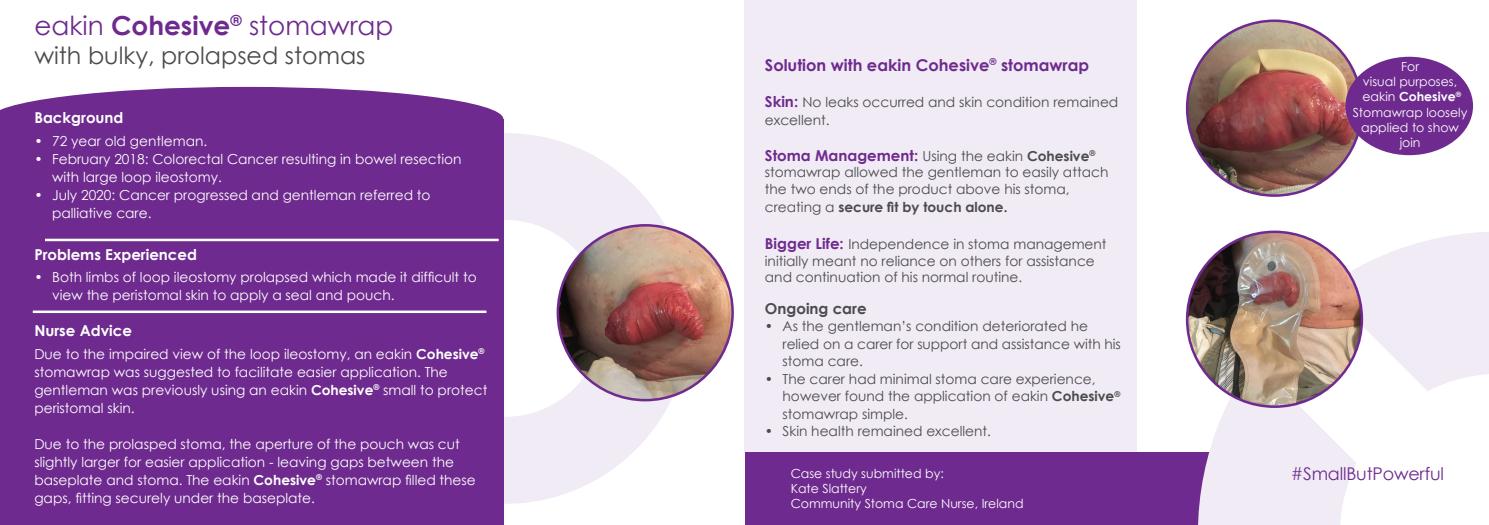
<style>
.page{position:relative;width:1489px;height:525px;background:#fff}
.page>*{position:absolute;margin:0;border:0;box-sizing:border-box;transform-origin:0 0}
.t1{font:26.25px "Century Gothic";color:#6e2a8e}
.t2{font:23.75px "Century Gothic";color:#4b4b4d}
.t3{font:17.5px "Century Gothic";letter-spacing:-.01em;color:#6e2a8e}
.t4{font:700 16.25px "Century Gothic";color:#6e2a8e}
.t5{font:700 15px "Century Gothic";color:#fff}
.t6{font:700 15px "Century Gothic";color:#6e2a8e}
.t7{font:700 15px "Century Gothic";color:#4b4b4d}
.t8{font:13.75px/18px "Century Gothic";color:#fff}
.t9{font:13.75px/17.5px "Century Gothic";color:#4b4b4d}
.t10{font:700 13.75px "Century Gothic";color:#4b4b4d}
.t11{font:12.5px/15px "Century Gothic";color:#fff;text-align:center}
.s1{font-weight:700}
.s2{font-weight:700;font-size:15px;color:#6e2a8e}
.s3{font-weight:400;font-size:13.75px;color:#4b4b4d}
.s4{font-size:13.75px;color:#4b4b4d}
.s5{font-weight:400}
</style>
<div class="page">
<div style="left:744px;top:0;width:392px;height:452px;background:#f0ebf4"></div>
<div style="left:745px;top:452px;width:495px;height:72px;background:#6e2a8e"></div>
<svg style="left:1197px;top:232px;width:291px;height:292px;fill:#f0ebf4"></svg>
<svg style="left:1339px;top:373px;width:149px;height:151px"></svg>
<svg style="left:1214px;top:250px;width:229px;height:229px;fill:#f0ebf4"></svg>
<div style="left:319px;top:133px;width:371px;height:370px;background:#f0ebf4;border-radius:50%"></div>
<div style="left:406px;top:220px;width:197px;height:196px;background:#fff;border-radius:50%"></div>
<div style="left:0;top:119px;width:503px;height:405px;background:#6e2a8e"></div>
<svg style="left:0;top:87px;width:503px;height:32px;fill:#6e2a8e"></svg>
<hr style="left:45px;top:238px;width:453px;height:3px;background:#fff">
<hr style="left:33px;top:310px;width:453px;height:3px;background:#fff">
<svg style="left:722px;top:301px;width:12px;height:53px"></svg>
<img style="left:558px;top:225px;width:174px;height:175px;border-radius:87px">
<img style="left:1186px;top:21px;width:175px;height:174px;border-radius:87px">
<div style="left:1345px;top:57px;width:127px;height:98px;background:#6e2a8e;border-radius:50%"></div>
<img style="left:1186px;top:232px;width:175px;height:174px;border-radius:87px">
<p class="t1" style="left:34px;top:7px;width:360px">eakin <span class="s1">Cohesive</span><sup>®</sup> stomawrap</p>
<p class="t2" style="left:34px;top:38px;width:332px">with bulky, prolapsed stomas</p>
<p class="t5" style="left:34px;top:106px;width:91px">Background</p>
<p class="t8" style="left:34px;top:132px;width:174px">• 72 year old gentleman.</p>
<p class="t8" style="left:52px;top:150px;width:411px;text-indent:-18px">• February 2018: Colorectal Cancer resulting in bowel resection with large loop ileostomy.</p>
<p class="t8" style="left:52px;top:186px;width:380px;text-indent:-18px">• July 2020: Cancer progressed and gentleman referred to palliative care.</p>
<p class="t5" style="left:34px;top:242px;width:164px">Problems Experienced</p>
<p class="t8" style="left:52px;top:268px;width:426px;text-indent:-18px">• Both limbs of loop ileostomy prolapsed which made it difficult to view the peristomal skin to apply a seal and pouch.</p>
<p class="t5" style="left:34px;top:319px;width:99px">Nurse Advice</p>
<p class="t8" style="left:34px;top:344px;width:454px">Due to the impaired view of the loop ileostomy, an eakin <span class="s1">Cohesive</span><sup>® </sup>stomawrap was suggested to facilitate easier application. The gentleman was previously using an eakin <span class="s1">Cohesive</span><sup>®</sup> small to protect peristomal skin.</p>
<p class="t8" style="left:34px;top:434px;width:443px">Due to the prolasped stoma, the aperture of the pouch was cut slightly larger for easier application - leaving gaps between the baseplate and stoma. The eakin <span class="s1">Cohesive</span><sup>®</sup> stomawrap filled these gaps, fitting securely under the baseplate.</p>
<p class="t4" style="left:764px;top:52px;width:326px">Solution with eakin Cohesive<sup>®</sup> stomawrap</p>
<p class="t9" style="left:764px;top:92px;width:355px;line-height:18px"><span class="s2">Skin:</span> No leaks occurred and skin condition remained excellent.</p>
<p class="t6" style="left:764px;top:144px;width:332px">Stoma Management: <span class="s3">Using the eakin</span> <span class="s4">Cohesive</span><sup>®</sup></p>
<p class="t9" style="left:764px;top:164px;width:345px;line-height:16.5px">stomawrap allowed the gentleman to easily attach the two ends of the product above his stoma,</p>
<p class="t10" style="left:764px;top:196px;width:244px"><span class="s5">creating a</span> secure fit by touch alone.</p>
<p class="t9" style="left:764px;top:236px;width:343px;line-height:16.5px"><span class="s2">Bigger Life:</span> Independence in stoma management initially meant no reliance on others for assistance and continuation of his normal routine.</p>
<p class="t7" style="left:764px;top:296px;width:103px">Ongoing care</p>
<p class="t9" style="left:782px;top:317px;width:340px;text-indent:-18px">• As the gentleman’s condition deteriorated he relied on a carer for support and assistance with his stoma care.</p>
<p class="t9" style="left:782px;top:369px;width:339px;text-indent:-18px">• The carer had minimal stoma care experience, however found the application of eakin <span class="s1">Cohesive</span><sup>® </sup>stomawrap simple.</p>
<p class="t9" style="left:764px;top:422px;width:228px">• Skin health remained excellent.</p>
<p class="t11" style="left:790px;top:465px;width:155px">Case study submitted by:</p>
<p class="t11" style="left:790px;top:480px;width:78px">Kate Slattery</p>
<p class="t11" style="left:790px;top:495px;width:234px">Community Stoma Care Nurse, Ireland</p>
<p class="t11" style="left:1400px;top:59px;width:20px">For</p>
<p class="t11" style="left:1362px;top:74px;width:96px">visual purposes,</p>
<p class="t11" style="left:1352px;top:89px;width:116px">eakin <span class="s1">Cohesive</span><sup>®<br></sup>Stomawrap loosely applied to show join</p>
<p class="t3" style="left:1290px;top:461px;width:155px">#SmallButPowerful</p>
</div>
